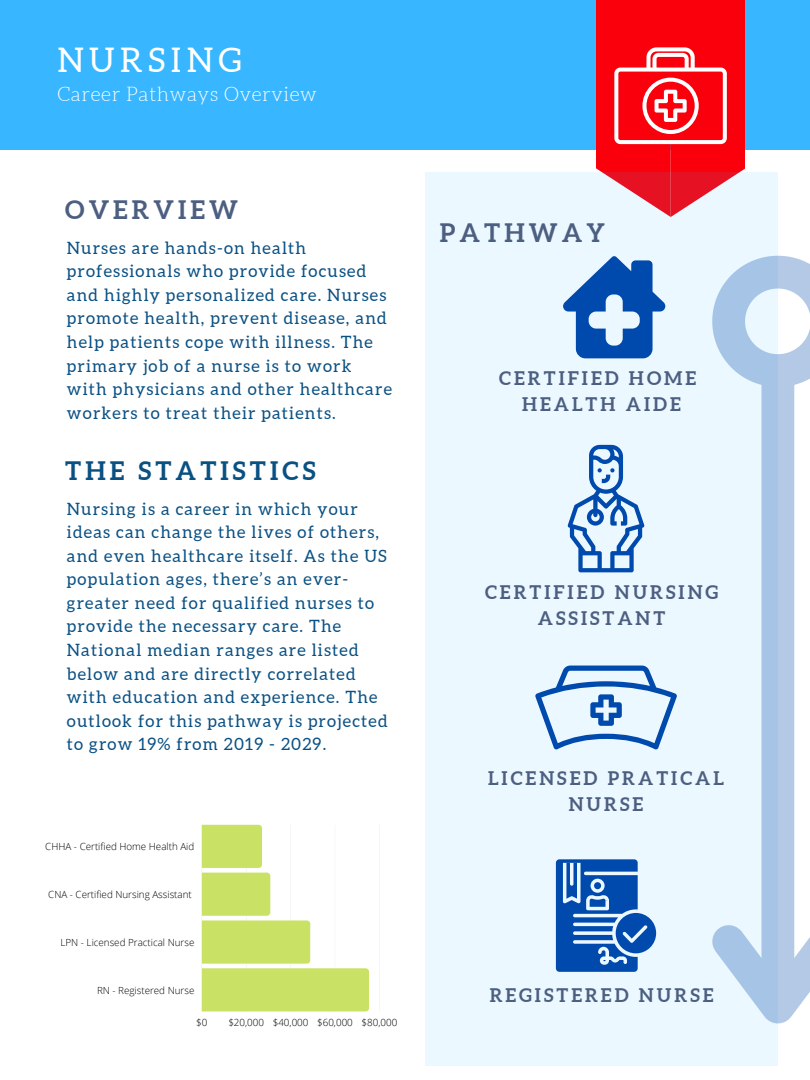
<style>
.page{position:relative;width:810px;height:1080px;background:#fff}
.page>*{position:absolute;margin:0;border:0;box-sizing:border-box;transform-origin:0 0}
.t1{font:33.94px "Aleo";letter-spacing:.16em;color:#fff}
.t2{font:700 25.44px "Aleo";letter-spacing:.16em;color:#4d5f81}
.t3{font:700 25.44px "Aleo";letter-spacing:.16em;color:#095083}
.t4{font:300 19.81px "Aleo";letter-spacing:.03em;color:#fff}
.t5{font:700 18.75px/26.2px "Aleo";letter-spacing:.16em;color:#4d5f81;text-align:center}
.t6{font:17px/23.6px "Aleo";letter-spacing:.07em;color:#095083}
.t7{font:300 9.81px "Open Sans";color:#000}
</style>
<div class="page">
<div style="left:0;top:0;width:810px;height:150px;background:#38b6ff"></div>
<div style="left:597px;top:0;width:148px;height:139px;background:#f9000c"></div>
<hr style="left:379px;top:825px;width:1px;height:186px;background:#000">
<svg style="left:202px;top:825px;width:167px;height:186px"></svg>
<svg style="left:597px;top:47px;width:148px;height:125px"></svg>
<div style="left:425px;top:172px;width:353px;height:894px;background:#ecf8ff"></div>
<svg style="left:556px;top:859px;width:100px;height:113px"></svg>
<svg style="left:535px;top:666px;width:142px;height:83px"></svg>
<svg style="left:568px;top:445px;width:76px;height:127px"></svg>
<svg style="left:563px;top:256px;width:102px;height:102px"></svg>
<svg style="left:761px;top:403px;width:33px;height:493px;background:#adc7e6"></svg>
<svg style="left:712px;top:256px;width:98px;height:147px"></svg>
<svg style="left:712px;top:896px;width:98px;height:128px"></svg>
<p class="t1" style="left:58px;top:41px;width:186px">NURSING</p>
<p class="t4" style="left:58px;top:83px;width:261px">Career Pathways Overview</p>
<p class="t2" style="left:65px;top:195px;width:174px">OVERVIEW</p>
<p class="t6" style="left:67px;top:236px;width:327px">Nurses are hands-on health professionals who provide focused and highly personalized care. Nurses promote health, prevent disease, and help patients cope with illness. The primary job of a nurse is to work with physicians and other healthcare workers to treat their patients.</p>
<p class="t3" style="left:65px;top:456px;width:252px">THE STATISTICS</p>
<p class="t6" style="left:67px;top:497px;width:322px">Nursing is a career in which your ideas can change the lives of others, and even healthcare itself. As the US population ages, there’s an ever&shy;greater need for qualified nurses to provide the necessary care. The National median ranges are listed below and are directly correlated with education and experience. The outlook for this pathway is projected to grow 19% from 2019 - 2029.</p>
<p class="t7" style="left:45px;top:840px;width:151px">CHHA - Certified Home Health Aid</p>
<p class="t7" style="left:48px;top:888px;width:145px">CNA - Certified Nursing Assistant</p>
<p class="t7" style="left:61px;top:935px;width:135px">LPN - Licensed Practical Nurse</p>
<p class="t7" style="left:97px;top:983px;width:99px">RN - Registered Nurse</p>
<p class="t7" style="left:196px;top:1016px;width:13px">$0</p>
<p class="t7" style="left:228px;top:1016px;width:37px">$20,000</p>
<p class="t7" style="left:273px;top:1016px;width:37px">$40,000</p>
<p class="t7" style="left:317px;top:1016px;width:37px">$60,000</p>
<p class="t7" style="left:362px;top:1016px;width:37px">$80,000</p>
<p class="t2" style="left:440px;top:218px;width:167px">PATHWAY</p>
<p class="t5" style="left:499px;top:365px;width:199px">CERTIFIED HOME</p>
<p class="t5" style="left:522px;top:391px;width:160px">HEALTH AIDE</p>
<p class="t5" style="left:485px;top:579px;width:235px">CERTIFIED NURSING<br>ASSISTANT</p>
<p class="t5" style="left:488px;top:765px;width:238px">LICENSED PRATICAL<br>NURSE</p>
<p class="t5" style="left:490px;top:982px;width:225px">REGISTERED NURSE</p>
</div>
